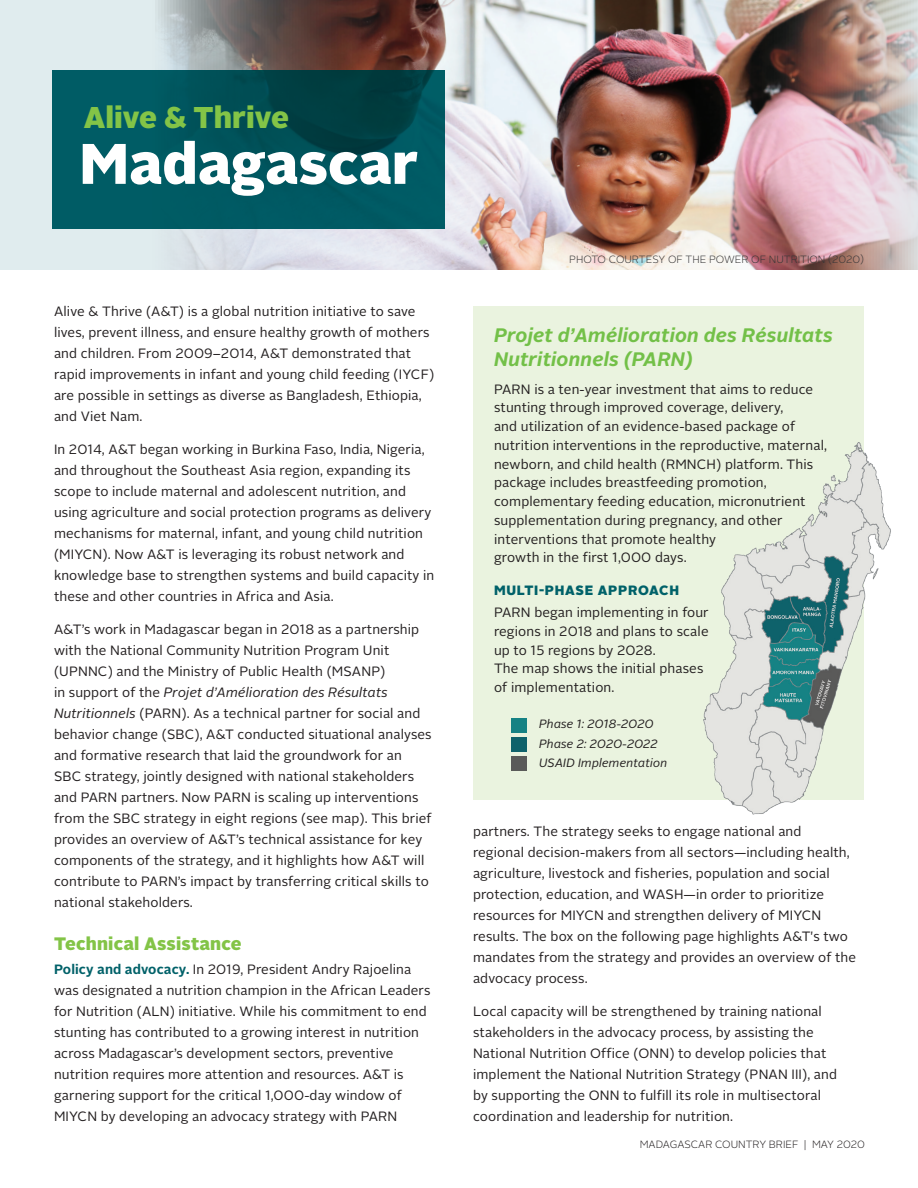
<style>
.page{position:relative;width:918px;height:1188px;background:#fff}
.page>*{position:absolute;margin:0;border:0;box-sizing:border-box;transform-origin:0 0}
.t1{font:900 57px "Alright Sans";color:#fff}
.t2{font:900 30px "Alright Sans";color:#83c447}
.Subhead{font:italic 700 19.5px/24px "Alright Sans";letter-spacing:.01em;color:#73c048}
.t3{font:900 18px "Alright Sans";letter-spacing:.01em;color:#83c447}
.Body{font:13.5px/21px "Alright Sans";letter-spacing:.01em;color:#231f20}
.Body-2{font:900 13.5px "Alright Sans";letter-spacing:.05em;color:#006169}
.Body-3{font:italic 12px "Alright Sans";letter-spacing:.01em;color:#231f20}
.t4{font:300 10.5px "Alright Sans";color:#363536}
.Date{font:300 10.5px "Alright Sans";color:#231f20}
.s1{font-style:italic}
.s2{font-weight:700;color:#006169}
</style>
<div class="page">
<div style="left:0;top:0;width:918px;height:270px;background:#e0ecee"></div>
<img style="left:148px;top:0;width:770px;height:270px">
<svg style="left:52px;top:70px;width:392px;height:158px;background:#00535b"></svg>
<div style="left:473px;top:306px;width:391px;height:493px;background:#eaf3df"></div>
<img style="left:693px;top:442px;width:198px;height:373px">
<div style="left:512px;top:737px;width:15px;height:15px;background:#0f626b"></div>
<div style="left:512px;top:718px;width:15px;height:14px;background:#168284"></div>
<div style="left:512px;top:756px;width:15px;height:14px;background:#5a5a59"></div>
<p class="t2" style="left:84px;top:96px;width:207px">Alive &amp; Thrive</p>
<p class="t1" style="left:80px;top:123px;width:340px">Madagascar</p>
<p class="Body" style="left:54px;top:301px;width:382px">Alive &amp; Thrive (A&amp;T) is a global nutrition initiative to save lives, prevent illness, and ensure healthy growth of mothers and children. From 2009–2014, A&amp;T demonstrated that rapid improvements in infant and young child feeding (IYCF) are possible in settings as diverse as Bangladesh, Ethiopia, and Viet Nam.</p>
<p class="Body" style="left:54px;top:439px;width:382px">In 2014, A&amp;T began working in Burkina Faso, India, Nigeria, and throughout the Southeast Asia region, expanding its scope to include maternal and adolescent nutrition, and using agriculture and social protection programs as delivery mechanisms for maternal, infant, and young child nutrition (MIYCN). Now A&amp;T is leveraging its robust network and knowledge base to strengthen systems and build capacity in these and other countries in Africa and Asia.</p>
<p class="Body" style="left:54px;top:619px;width:379px">A&amp;T’s work in Madagascar began in 2018 as a partnership with the National Community Nutrition Program Unit (UPNNC) and the Ministry of Public Health (MSANP)<br>in support of the <span class="s1">Projet d’Amélioration des Résultats Nutritionnels</span> (PARN). As a technical partner for social and behavior change (SBC), A&amp;T conducted situational analyses and formative research that laid the groundwork for an SBC strategy, jointly designed with national stakeholders and PARN partners. Now PARN is scaling up interventions from the SBC strategy in eight regions (see map). This brief provides an overview of A&amp;T’s technical assistance for key components of the strategy, and it highlights how A&amp;T will contribute to PARN’s impact by transferring critical skills to national stakeholders.</p>
<p class="t3" style="left:54px;top:931px;width:189px">Technical Assistance</p>
<p class="Body" style="left:54px;top:959px;width:378px"><span class="s2">Policy and advocacy.</span> In 2019, President Andry Rajoelina was designated a nutrition champion in the African Leaders for Nutrition (ALN) initiative. While his commitment to end stunting has contributed to a growing interest in nutrition across Madagascar’s development sectors, preventive nutrition requires more attention and resources. A&amp;T is garnering support for the critical 1,000-day window of MIYCN by developing an advocacy strategy with PARN</p>
<p class="t4" style="left:569px;top:252px;width:296px">PHOTO COURTESY OF THE POWER OF NUTRITION (2020)</p>
<p class="Subhead" style="left:494px;top:323px;width:340px">Projet d’Amélioration des Résultats<br>Nutritionnels (PARN)</p>
<p class="Body" style="left:494px;top:380px;width:335px;line-height:18.8px">PARN is a ten-year investment that aims to reduce stunting through improved coverage, delivery,<br>and utilization of an evidence-based package of nutrition interventions in the reproductive, maternal, newborn, and child health (RMNCH) platform. This package includes breastfeeding promotion, complementary feeding education, micronutrient supplementation during pregnancy, and other interventions that promote healthy<br>growth in the first 1,000 days.</p>
<p class="Body-2" style="left:494px;top:581px;width:187px">MULTI-PHASE APPROACH</p>
<p class="Body" style="left:494px;top:603px;width:216px;line-height:18.8px">PARN began implementing in four regions in 2018 and plans to scale up to 15 regions by 2028.<br>The map shows the initial phases of implementation.</p>
<p class="Body-3" style="left:539px;top:716px;width:116px">Phase 1: 2018-2020</p>
<p class="Body-3" style="left:539px;top:735px;width:120px">Phase 2: 2020-2022</p>
<p class="Body-3" style="left:539px;top:755px;width:130px">USAID Implementation</p>
<p class="Body" style="left:473px;top:821px;width:385px">partners. The strategy seeks to engage national and<br>regional decision-makers from all sectors—including health, agriculture, livestock and fisheries, population and social protection, education, and WASH—in order to prioritize resources for MIYCN and strengthen delivery of MIYCN results. The box on the following page highlights A&amp;T's two mandates from the strategy and provides an overview of the advocacy process.</p>
<p class="Body" style="left:473px;top:1001px;width:366px">Local capacity will be strengthened by training national stakeholders in the advocacy process, by assisting the National Nutrition Office (ONN) to develop policies that implement the National Nutrition Strategy (PNAN III), and by supporting the ONN to fulfill its role in multisectoral coordination and leadership for nutrition.</p>
<p class="Date" style="left:640px;top:1137px;width:227px">MADAGASCAR COUNTRY BRIEF | MAY 2020</p>
</div>
